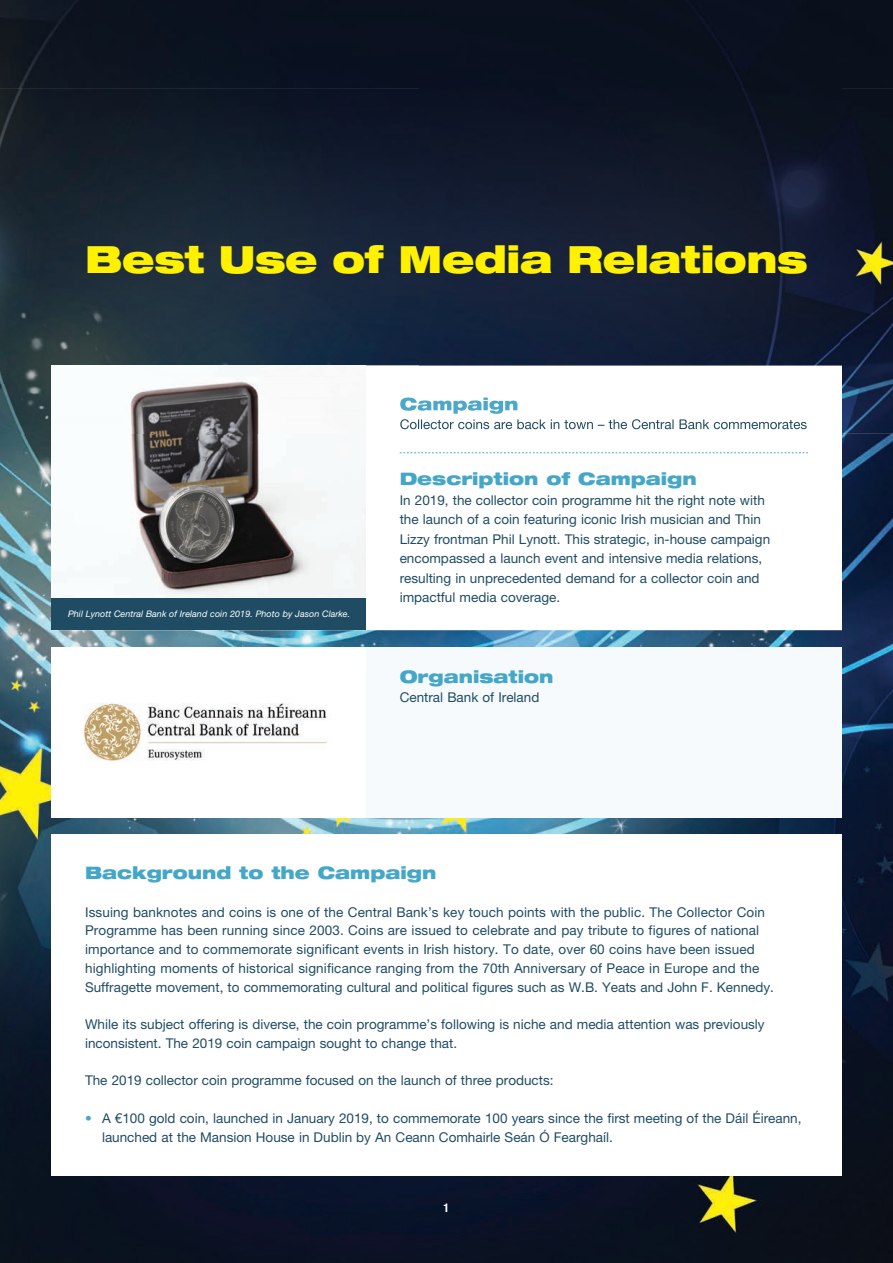
<style>
.page{position:relative;width:893px;height:1263px;background:#fff}
.page>*{position:absolute;margin:0;border:0;box-sizing:border-box;transform-origin:0 0}
.t1{font:900 expanded 37.5px "Helvetica Neue LT";letter-spacing:-.01em;color:#fff101}
.t2{font:900 expanded 17.25px "Helvetica Neue LT";color:#45a7c8}
.t3{font:13.5px/18.8px "Helvetica Neue LT";color:#204c63}
.t4{font:700 condensed 12px "Helvetica Neue LT";color:#fff}
.t5{font:italic 9px "Helvetica Neue LT";letter-spacing:.005em;color:#fff}
.s1{color:#45a7c8}
</style>
<div class="page">
<img style="left:0;top:0;width:893px;height:1263px">
<div style="left:51px;top:366px;width:791px;height:264px;background:#fff"></div>
<div style="left:51px;top:834px;width:791px;height:342px;background:#fff"></div>
<div style="left:51px;top:647px;width:791px;height:170px;background:#f6fafc"></div>
<svg style="left:400px;top:452px;width:408px;height:1px"></svg>
<img style="left:83px;top:703px;width:244px;height:58px">
<img style="left:51px;top:434px;width:315px;height:165px">
<img style="left:0;top:89px;width:420px;height:295px">
<img style="left:420px;top:89px;width:420px;height:277px">
<img style="left:840px;top:89px;width:53px;height:345px">
<img style="left:0;top:384px;width:51px;height:50px">
<img style="left:51px;top:366px;width:791px;height:68px">
<img style="left:400px;top:398px;width:117px;height:16px">
<img style="left:400px;top:419px;width:407px;height:10px">
<div style="left:51px;top:599px;width:315px;height:31px;background:#204c63"></div>
<h1 class="t1" style="left:85px;top:235px;width:724px">Best Use of Media Relations</h1>
<p class="t5" style="left:68px;top:608px;width:284px">Phil Lynott Central Bank of Ireland coin 2019. Photo by Jason Clarke.</p>
<p class="t2" style="left:400px;top:468px;width:299px">Description of Campaign</p>
<p class="t3" style="left:400px;top:490px;width:372px;line-height:19.5px">In 2019, the collector coin programme hit the right note with the launch of a coin featuring iconic Irish musician and Thin Lizzy frontman Phil Lynott. This strategic, in-house campaign encompassed a launch event and intensive media relations, resulting in unprecedented demand for a collector coin and impactful media coverage.</p>
<p class="t2" style="left:400px;top:665px;width:155px">Organisation</p>
<p class="t3" style="left:400px;top:688px;width:141px">Central Bank of Ireland</p>
<p class="t2" style="left:85px;top:862px;width:353px">Background to the Campaign</p>
<p class="t3" style="left:85px;top:902px;width:690px">Issuing banknotes and coins is one of the Central Bank’s key touch points with the public. The Collector Coin Programme has been running since 2003. Coins are issued to celebrate and pay tribute to figures of national importance and to commemorate significant events in Irish history. To date, over 60 coins have been issued highlighting moments of historical significance ranging from the 70th Anniversary of Peace in Europe and the Suffragette movement, to commemorating cultural and political figures such as W.B. Yeats and John F. Kennedy.</p>
<p class="t3" style="left:85px;top:1015px;width:681px">While its subject offering is diverse, the coin programme’s following is niche and media attention was previously inconsistent. The 2019 coin campaign sought to change that.</p>
<p class="t3" style="left:85px;top:1071px;width:470px">The 2019 collector coin programme focused on the launch of three products:</p>
<p class="t3" style="left:102px;top:1108px;width:701px;text-indent:-17px"><span class="s1">•</span> A €100 gold coin, launched in January 2019, to commemorate 100 years since the first meeting of the Dáil Éireann, launched at the Mansion House in Dublin by An Ceann Comhairle Seán Ó Fearghaíl.</p>
<p class="t4" style="left:444px;top:1200px;width:7px">1</p>
</div>
